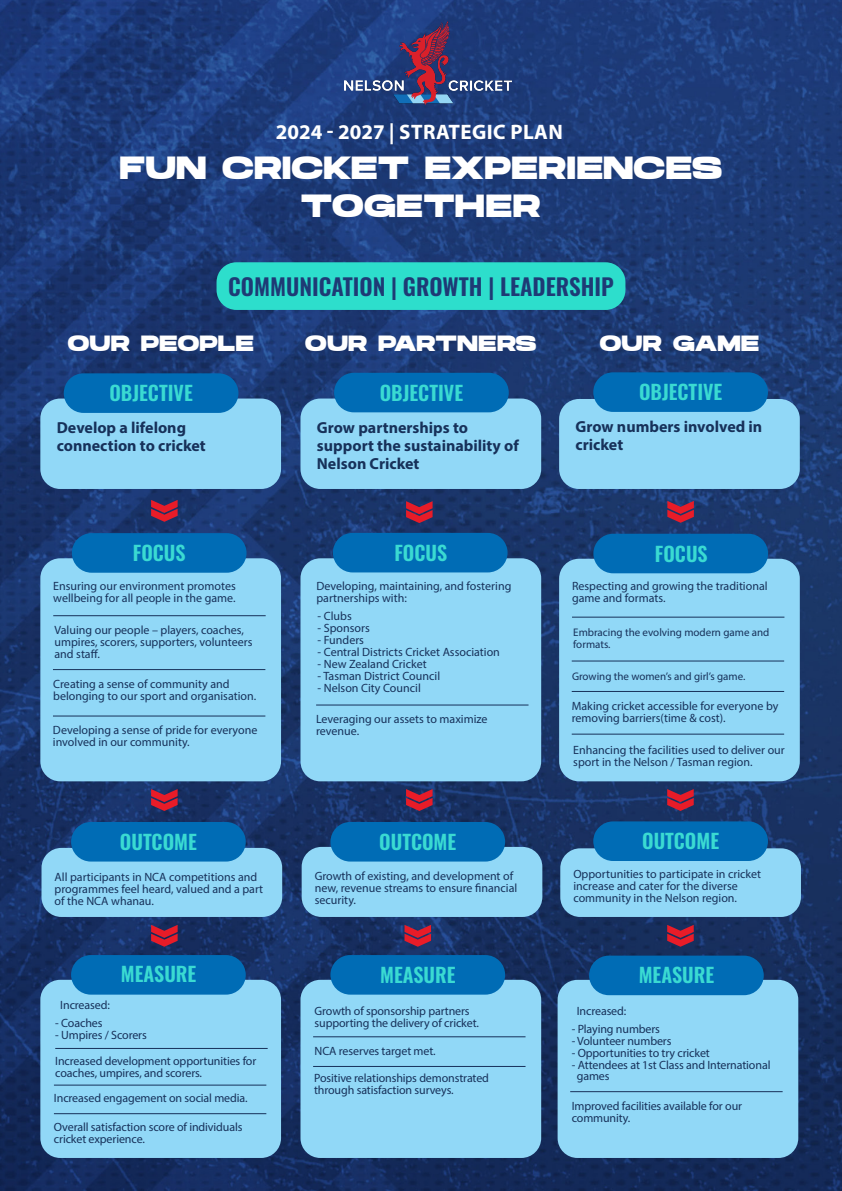
<style>
.page{position:relative;width:842px;height:1191px;background:#fff}
.page>*{position:absolute;margin:0;border:0;box-sizing:border-box;transform-origin:0 0}
.t1{font:700 32px/38.4px "Hanson";color:#fff;text-align:center}
.t2{font:23px "Oswald";color:#1e3a75}
.t3{font:700 22px "Hanson";color:#fff}
.t4{font:700 21px "Myriad Pro";letter-spacing:.02em;color:#fff}
.t5{font:20px "Oswald";color:#3adad2}
.t6{font:700 16px/18px "Myriad Pro";color:#17315a}
.t7{font:12px/12px "Myriad Pro";color:#17315a}
.t8{font:11px/12px "Myriad Pro";color:#17315a}
</style>
<div class="page">
<img style="left:0;top:0;width:842px;height:1191px">
<div style="left:40px;top:398px;width:241px;height:91px;background:#91d8f7;border-radius:20px"></div>
<div style="left:64px;top:373px;width:174px;height:40px;background:#006cb5;border-radius:20px"></div>
<div style="left:40px;top:558px;width:241px;height:223px;background:#91d8f7;border-radius:20px"></div>
<div style="left:72px;top:533px;width:174px;height:39px;background:#006cb5;border-radius:20px"></div>
<div style="left:42px;top:848px;width:240px;height:69px;background:#91d8f7;border-radius:20px"></div>
<div style="left:71px;top:822px;width:175px;height:39px;background:#006cb5;border-radius:20px"></div>
<div style="left:40px;top:979px;width:241px;height:179px;background:#91d8f7;border-radius:20px"></div>
<div style="left:71px;top:955px;width:175px;height:39px;background:#006cb5;border-radius:20px"></div>
<hr style="left:53px;top:615px;width:213px;height:1px;background:#17315a">
<hr style="left:53px;top:669px;width:212px;height:1px;background:#17315a">
<hr style="left:53px;top:715px;width:212px;height:1px;background:#17315a">
<svg style="left:151px;top:500px;width:27px;height:22px"></svg>
<div style="left:300px;top:398px;width:241px;height:91px;background:#91d8f7;border-radius:20px"></div>
<div style="left:334px;top:373px;width:175px;height:39px;background:#006cb5;border-radius:20px"></div>
<div style="left:300px;top:558px;width:241px;height:223px;background:#91d8f7;border-radius:20px"></div>
<div style="left:333px;top:533px;width:175px;height:39px;background:#006cb5;border-radius:20px"></div>
<div style="left:302px;top:847px;width:240px;height:70px;background:#91d8f7;border-radius:20px"></div>
<div style="left:330px;top:822px;width:175px;height:39px;background:#006cb5;border-radius:20px"></div>
<div style="left:300px;top:979px;width:241px;height:179px;background:#91d8f7;border-radius:20px"></div>
<div style="left:330px;top:955px;width:175px;height:39px;background:#006cb5;border-radius:20px"></div>
<hr style="left:316px;top:704px;width:212px;height:1px;background:#17315a">
<div style="left:559px;top:399px;width:241px;height:90px;background:#91d8f7;border-radius:20px"></div>
<div style="left:593px;top:372px;width:175px;height:40px;background:#006cb5;border-radius:20px"></div>
<div style="left:559px;top:559px;width:241px;height:222px;background:#91d8f7;border-radius:20px"></div>
<div style="left:593px;top:534px;width:175px;height:39px;background:#006cb5;border-radius:20px"></div>
<div style="left:560px;top:848px;width:241px;height:69px;background:#91d8f7;border-radius:20px"></div>
<div style="left:593px;top:821px;width:175px;height:40px;background:#006cb5;border-radius:20px"></div>
<div style="left:558px;top:979px;width:240px;height:179px;background:#91d8f7;border-radius:20px"></div>
<div style="left:589px;top:955px;width:175px;height:40px;background:#006cb5;border-radius:20px"></div>
<hr style="left:572px;top:617px;width:212px;height:1px;background:#17315a">
<hr style="left:572px;top:660px;width:212px;height:1px;background:#17315a">
<hr style="left:572px;top:691px;width:212px;height:1px;background:#17315a">
<hr style="left:572px;top:733px;width:212px;height:1px;background:#17315a">
<hr style="left:570px;top:1091px;width:213px;height:1px;background:#17315a">
<hr style="left:313px;top:1066px;width:212px;height:1px;background:#17315a">
<svg style="left:151px;top:789px;width:27px;height:22px"></svg>
<svg style="left:151px;top:924px;width:27px;height:22px"></svg>
<svg style="left:406px;top:501px;width:27px;height:22px"></svg>
<svg style="left:406px;top:789px;width:27px;height:22px"></svg>
<svg style="left:404px;top:924px;width:27px;height:22px"></svg>
<svg style="left:667px;top:501px;width:27px;height:22px"></svg>
<svg style="left:667px;top:789px;width:27px;height:22px"></svg>
<svg style="left:667px;top:924px;width:27px;height:22px"></svg>
<img style="left:344px;top:21px;width:168px;height:84px">
<hr style="left:55px;top:1048px;width:213px;height:1px;background:#17315a">
<hr style="left:54px;top:1084px;width:212px;height:1px;background:#17315a">
<hr style="left:54px;top:1113px;width:212px;height:1px;background:#17315a">
<hr style="left:313px;top:1036px;width:212px;height:1px;background:#17315a">
<div style="left:217px;top:262px;width:408px;height:48px;background:#2ddecc;border-radius:20px"></div>
<p class="t4" style="left:276px;top:118px;width:289px">2024 - 2027 | STRATEGIC PLAN</p>
<p class="t1" style="left:120px;top:149px;width:605px">FUN CRICKET EXPERIENCES<br>TOGETHER</p>
<p class="t2" style="left:228px;top:266px;width:387px">COMMUNICATION | GROWTH | LEADERSHIP</p>
<p class="t3" style="left:67px;top:331px;width:188px">OUR PEOPLE</p>
<p class="t5" style="left:109px;top:375px;width:85px">OBJECTIVE</p>
<p class="t6" style="left:57px;top:418px;width:150px">Develop a lifelong connection to cricket</p>
<p class="t3" style="left:305px;top:331px;width:233px">OUR PARTNERS</p>
<p class="t5" style="left:380px;top:374px;width:85px">OBJECTIVE</p>
<p class="t6" style="left:317px;top:418px;width:203px">Grow partnerships to support the sustainability of<br>Nelson Cricket</p>
<p class="t3" style="left:599px;top:330px;width:162px">OUR GAME</p>
<p class="t5" style="left:639px;top:374px;width:85px">OBJECTIVE</p>
<p class="t6" style="left:576px;top:417px;width:188px">Grow numbers involved in cricket</p>
<p class="t5" style="left:133px;top:535px;width:54px">FOCUS</p>
<p class="t5" style="left:394px;top:535px;width:54px">FOCUS</p>
<p class="t5" style="left:655px;top:535px;width:54px">FOCUS</p>
<p class="t7" style="left:53px;top:579px;width:184px">Ensuring our environment promotes wellbeing for all people in the game.</p>
<p class="t7" style="left:54px;top:623px;width:199px">Valuing our people – players, coaches, umpires, scorers, supporters, volunteers and staff.</p>
<p class="t7" style="left:53px;top:678px;width:205px">Creating a sense of community and belonging to our sport and organisation.</p>
<p class="t7" style="left:53px;top:724px;width:206px">Developing a sense of pride for everyone involved in our community.</p>
<p class="t7" style="left:316px;top:579px;width:196px">Developing, maintaining, and fostering partnerships with:</p>
<p class="t7" style="left:318px;top:609px;width:36px">- Clubs</p>
<p class="t7" style="left:318px;top:621px;width:54px">- Sponsors</p>
<p class="t7" style="left:318px;top:633px;width:48px">- Funders</p>
<p class="t7" style="left:318px;top:645px;width:184px">- Central Districts Cricket Association</p>
<p class="t7" style="left:318px;top:657px;width:111px">- New Zealand Cricket</p>
<p class="t7" style="left:318px;top:669px;width:124px">- Tasman District Council</p>
<p class="t7" style="left:318px;top:681px;width:105px">- Nelson City Council</p>
<p class="t7" style="left:316px;top:713px;width:173px">Leveraging our assets to maximize revenue.</p>
<p class="t7" style="left:572px;top:580px;width:197px">Respecting and growing the traditional game and formats.</p>
<p class="t8" style="left:573px;top:626px;width:198px">Embracing the evolving modern game and formats.</p>
<p class="t8" style="left:572px;top:670px;width:175px">Growing the women’s and girl’s game.</p>
<p class="t7" style="left:572px;top:699px;width:208px">Making cricket accessible for everyone by removing barriers(time &amp; cost).</p>
<p class="t7" style="left:573px;top:744px;width:213px">Enhancing the facilities used to deliver our sport in the Nelson / Tasman region.</p>
<p class="t5" style="left:120px;top:824px;width:78px">OUTCOME</p>
<p class="t5" style="left:379px;top:824px;width:78px">OUTCOME</p>
<p class="t5" style="left:642px;top:822px;width:78px">OUTCOME</p>
<p class="t7" style="left:55px;top:870px;width:210px">All participants in NCA competitions and programmes feel heard, valued and a part of the NCA whanau.</p>
<p class="t7" style="left:315px;top:869px;width:204px">Growth of existing, and development of new, revenue streams to ensure financial security.</p>
<p class="t7" style="left:573px;top:868px;width:189px">Opportunities to participate in cricket increase and cater for the diverse community in the Nelson region.</p>
<p class="t5" style="left:121px;top:956px;width:77px">MEASURE</p>
<p class="t5" style="left:380px;top:957px;width:77px">MEASURE</p>
<p class="t5" style="left:639px;top:957px;width:77px">MEASURE</p>
<p class="t7" style="left:60px;top:999px;width:51px">Increased:</p>
<p class="t7" style="left:55px;top:1016px;width:49px">- Coaches</p>
<p class="t7" style="left:55px;top:1028px;width:93px">- Umpires / Scorers</p>
<p class="t7" style="left:55px;top:1054px;width:203px">Increased development opportunities for coaches, umpires, and scorers.</p>
<p class="t7" style="left:54px;top:1092px;width:195px">Increased engagement on social media.</p>
<p class="t7" style="left:54px;top:1120px;width:190px">Overall satisfaction score of individuals cricket experience.</p>
<p class="t7" style="left:315px;top:1004px;width:166px">Growth of sponsorship partners supporting the delivery of cricket.</p>
<p class="t7" style="left:315px;top:1044px;width:123px">NCA reserves target met.</p>
<p class="t7" style="left:577px;top:1005px;width:51px">Increased:</p>
<p class="t7" style="left:572px;top:1022px;width:90px">- Playing numbers</p>
<p class="t7" style="left:572px;top:1034px;width:101px">- Volunteer numbers</p>
<p class="t7" style="left:572px;top:1046px;width:140px">- Opportunities to try cricket</p>
<p class="t7" style="left:572px;top:1058px;width:200px">- Attendees at 1st Class and International</p>
<p class="t7" style="left:314px;top:1071px;width:176px">Positive relationships demonstrated</p>
<p class="t7" style="left:577px;top:1069px;width:34px">games</p>
<p class="t7" style="left:314px;top:1083px;width:141px">through satisfaction surveys.</p>
<p class="t7" style="left:572px;top:1100px;width:172px">Improved facilities available for our community.</p>
</div>
